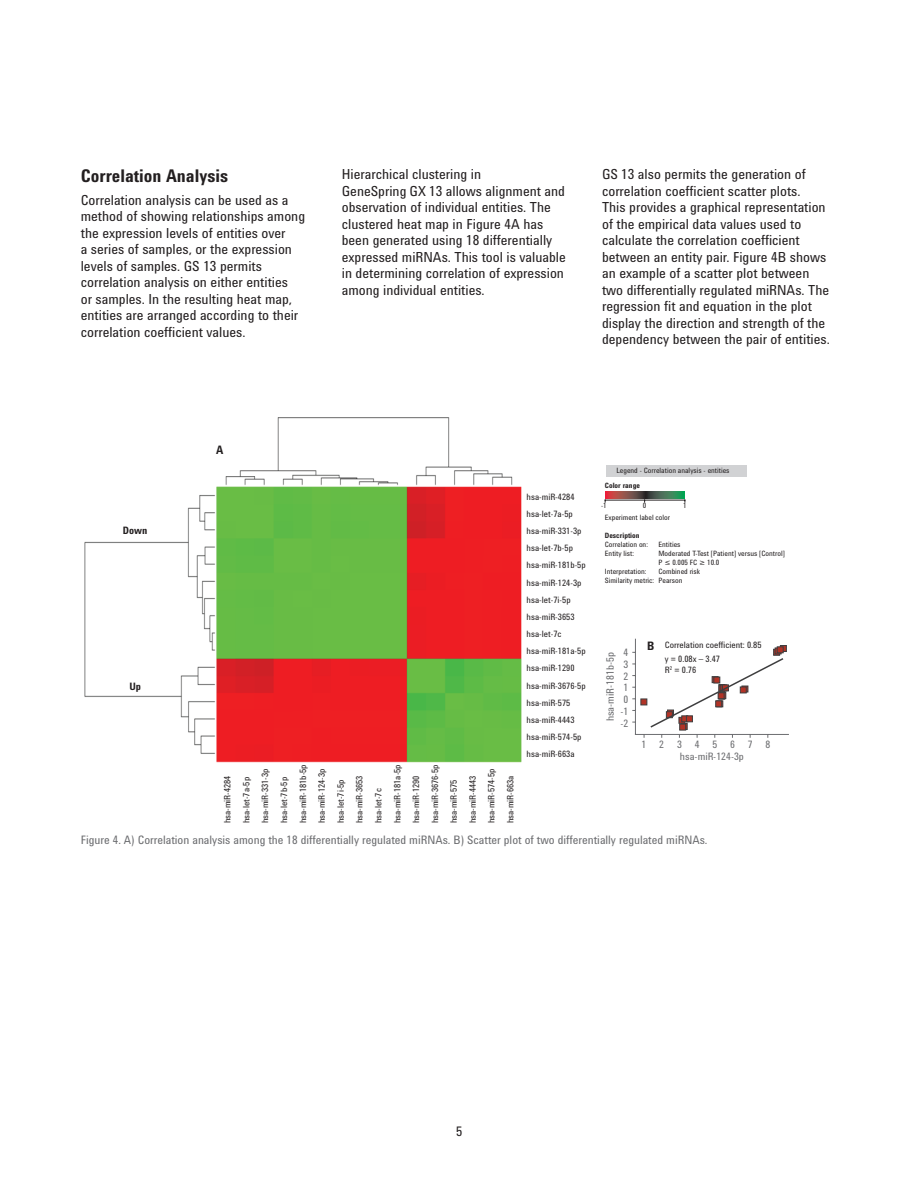
<style>
.page{position:relative;width:918px;height:1188px;background:#fff}
.page>*{position:absolute;margin:0;border:0;box-sizing:border-box;transform-origin:0 0}
.Subhead_1{font:700 18px "Agilent Condensed CFF";color:#231f20}
.Body_copy{font:14.25px/16.5px "Agilent Condensed CFF";color:#231f20}
.t1{font:13.5px "Agilent Condensed CFF";color:#231f20}
.t2{font:12px "Agilent Condensed CFF";color:#6c6d70}
.t3{font:700 12px "Agilent Condensed CFF";color:#231f20}
.t4{font:10.5px/11.7px "Agilent Condensed CFF";color:#6c6d70;text-align:justify}
.t5{font:700 10.5px "Agilent Condensed CFF";color:#231f20}
.t6{font:9px/18.9px "Agilent Condensed CFF";color:#231f20}
.t7{font:7.5px/9px "Agilent Condensed CFF";color:#231f20}
.s1{font-weight:700}
</style>
<div class="page">
<img style="left:84px;top:417px;width:438px;height:346px">
<div style="left:606px;top:465px;width:141px;height:12px;background:#d1d2d4"></div>
<hr style="left:605px;top:500px;width:80px;height:1px;background:#231f20">
<svg style="left:605px;top:491px;width:80px;height:8px"></svg>
<svg style="left:780px;top:645px;width:7px;height:7px"></svg>
<hr style="left:635px;top:639px;width:1px;height:95px;background:#6c6d70">
<hr style="left:635px;top:734px;width:153px;height:1px;background:#6c6d70">
<svg style="left:641px;top:647px;width:144px;height:90px"></svg>
<p class="Subhead_1" style="left:81px;top:162px;width:149px">Correlation Analysis</p>
<p class="Body_copy" style="left:81px;top:191px;width:226px">Correlation analysis can be used as a method of showing relationships among the expression levels of entities over<br>a series of samples, or the expression levels of samples. GS 13 permits correlation analysis on either entities<br>or samples. In the resulting heat map, entities are arranged according to their correlation coefficient values.</p>
<p class="Body_copy" style="left:342px;top:166px;width:226px">Hierarchical clustering in<br>GeneSpring GX 13 allows alignment and observation of individual entities. The clustered heat map in Figure 4A has been generated using 18 differentially expressed miRNAs. This tool is valuable in determining correlation of expression among individual entities.</p>
<p class="Body_copy" style="left:602px;top:166px;width:229px">GS 13 also permits the generation of correlation coefficient scatter plots.<br>This provides a graphical representation of the empirical data values used to calculate the correlation coefficient between an entity pair. Figure 4B shows an example of a scatter plot between two differentially regulated miRNAs. The regression fit and equation in the plot display the direction and strength of the dependency between the pair of entities.</p>
<p class="t5" style="left:123px;top:522px;width:26px">Down</p>
<p class="t5" style="left:129px;top:678px;width:13px">Up</p>
<p class="t3" style="left:216px;top:440px;width:9px">A</p>
<p class="t6" style="left:218px;top:823px;width:61px;rotate:-90deg">hsa-miR-4284 hsa-let-7a-5p hsa-miR-331-3p hsa-let-7b-5p hsa-miR-181b-5p hsa-miR-124-3p hsa-let-7i-5p hsa-miR-3653 hsa-let-7c hsa-miR-181a-5p hsa-miR-1290 hsa-miR-3676-5p hsa-miR-575 hsa-miR-4443 hsa-miR-574-5p hsa-miR-663a</p>
<p class="t6" style="left:527px;top:487px;width:49px">hsa-miR-4284</p>
<p class="t6" style="left:527px;top:505px;width:61px;line-height:17.1px">hsa-let-7a-5p hsa-miR-331-3p hsa-let-7b-5p hsa-miR-181b-5p hsa-miR-124-3p hsa-let-7i-5p hsa-miR-3653 hsa-let-7c hsa-miR-181a-5p hsa-miR-1290 hsa-miR-3676-5p hsa-miR-575 hsa-miR-4443 hsa-miR-574-5p hsa-miR-663a</p>
<p class="t7" style="left:605px;top:463px;width:126px;line-height:14.7px;text-indent:12px">Legend - Correlation analysis - entities<br><span class="s1">Color range</span></p>
<p class="t7" style="left:605px;top:513px;width:67px">Experiment label color</p>
<p class="t7" style="left:601px;top:501px;width:7px">-1</p>
<p class="t7" style="left:643px;top:501px;width:5px">0</p>
<p class="t7" style="left:683px;top:501px;width:5px">1</p>
<p class="t7" style="left:605px;top:530px;width:45px"><span class="s1">Description<br></span>Correlation on:</p>
<p class="t7" style="left:658px;top:539px;width:24px">Entities</p>
<p class="t7" style="left:605px;top:548px;width:31px">Entity list:</p>
<p class="t7" style="left:658px;top:548px;width:128px">Moderated T-Test [Patient] versus [Control]<br>P</p>
<p class="t7" style="left:673px;top:557px;width:48px">0.005 FC ○ 10.0</p>
<p class="t7" style="left:605px;top:566px;width:97px;text-indent:54px">Combined risk<br>Similarity metric: Pearson</p>
<p class="t7" style="left:605px;top:566px;width:43px">Interpretation:</p>
<p class="t4" style="left:621px;top:646px;width:9px">4<br>3<br>2<br>1<br>0 -1 -2</p>
<p class="t4" style="left:604px;top:721px;width:71px;rotate:-90deg">hsa-miR-181b-5p</p>
<p class="t3" style="left:647px;top:637px;width:9px">B</p>
<p class="t6" style="left:665px;top:638px;width:98px;line-height:14px">Correlation coefficient: 0.85 y = 0.08x – 3.47</p>
<p class="t6" style="left:665px;top:660px;width:33px">R<sup>2</sup> = 0.76</p>
<p class="t4" style="left:680px;top:738px;width:66px;text-indent:-38px">1234 hsa-miR-124-3p</p>
<p class="t4" style="left:712px;top:738px;width:59px">5678</p>
<p class="t2" style="left:81px;top:831px;width:628px">Figure 4. A) Correlation analysis among the 18 differentially regulated miRNAs. B) Scatter plot of two differentially regulated miRNAs.</p>
<p class="t1" style="left:456px;top:1122px;width:8px">5</p>
</div>
